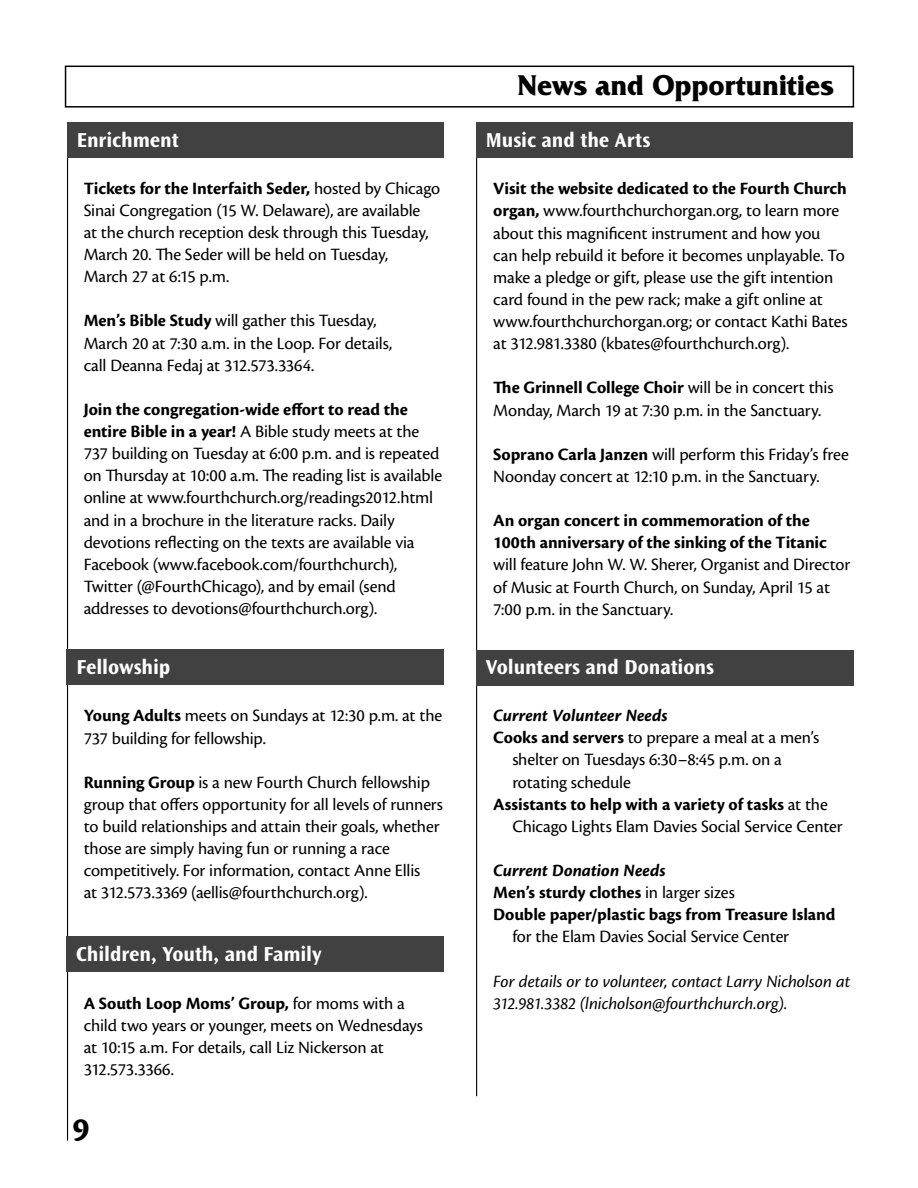
<style>
.page{position:relative;width:918px;height:1188px;background:#fff}
.page>*{position:absolute;margin:0;border:0;box-sizing:border-box;transform-origin:0 0}
.t1{font:700 34.5px "Cronos Pro";color:#000}
.t2{font:700 30px "Friz Quadrata Std";letter-spacing:.005em;color:#000;scale:.94 1}
.t3{font:700 21px "Ocean Sans Std";letter-spacing:-.005em;color:#fff}
.t4{font:18px/22.2px "Cronos Pro";letter-spacing:-.01em;color:#000}
.t5{font:700 18px/22.2px "Cronos Pro";letter-spacing:-.005em;color:#000}
.t6{font:italic 18px/22.2px "Cronos Pro";letter-spacing:-.005em;color:#000}
.t7{font:italic 700 18px "Cronos Pro";color:#000}
.s1{font-weight:700}
.s2{font-weight:400}
.s3{font-style:italic}
</style>
<div class="page">
<hr style="left:67px;top:157px;width:1px;height:984px;background:#000">
<div style="left:65px;top:66px;width:789px;height:42px;border:2px solid #000"></div>
<hr style="left:476px;top:123px;width:1px;height:973px;background:#000">
<div style="left:476px;top:123px;width:377px;height:35px;background:#414142"></div>
<div style="left:67px;top:123px;width:377px;height:35px;background:#414142"></div>
<div style="left:476px;top:650px;width:377px;height:35px;background:#414142"></div>
<div style="left:66px;top:936px;width:377px;height:36px;background:#414142"></div>
<div style="left:67px;top:649px;width:377px;height:36px;background:#414142"></div>
<p class="t3" style="left:77px;top:128px;width:103px">Enrichment</p>
<p class="t4" style="left:84px;top:177px;width:358px"><span class="s1">Tickets for the Interfaith Seder,</span> hosted by Chicago Sinai Congregation (15 W. Delaware), are available<br>at the church reception desk through this Tuesday, March 20. The Seder will be held on Tuesday,<br>March 27 at 6:15 p.m.</p>
<p class="t4" style="left:84px;top:310px;width:310px"><span class="s1">Men’s Bible Study</span> will gather this Tuesday,<br>March 20 at 7:30 a.m. in the Loop. For details, call Deanna Fedaj at 312.573.3364.</p>
<p class="t4" style="left:84px;top:398px;width:360px"><span class="s1">Join the congregation-wide effort to read the entire Bible in a year!</span> A Bible study meets at the 737 building on Tuesday at 6:00 p.m. and is repeated on Thursday at 10:00 a.m. The reading list is available online at www.fourthchurch.org/readings2012.html and in a brochure in the literature racks. Daily devotions reflecting on the texts are available via Facebook (www.facebook.com/fourthchurch), Twitter (@FourthChicago), and by email (send addresses to devotions@fourthchurch.org).</p>
<p class="t3" style="left:76px;top:655px;width:95px">Fellowship</p>
<p class="t4" style="left:84px;top:705px;width:360px"><span class="s1">Young Adults</span> meets on Sundays at 12:30 p.m. at the<br>737 building for fellowship.</p>
<p class="t4" style="left:84px;top:771px;width:361px"><span class="s1">Running Group</span> is a new Fourth Church fellowship group that offers opportunity for all levels of runners to build relationships and attain their goals, whether those are simply having fun or running a race competitively. For information, contact Anne Ellis<br>at 312.573.3369 (aellis@fourthchurch.org).</p>
<p class="t3" style="left:76px;top:942px;width:247px">Children, Youth, and Family</p>
<p class="t4" style="left:84px;top:992px;width:341px"><span class="s1">A South Loop Moms’ Group,</span> for moms with a child two years or younger, meets on Wednesdays at 10:15 a.m. For details, call Liz Nickerson at 312.573.3366.</p>
<h1 class="t1" style="left:73px;top:1110px;width:19px">9</h1>
<h2 class="t2" style="left:517px;top:68px;width:338px">News and Opportunities</h2>
<p class="t3" style="left:486px;top:128px;width:166px">Music and the Arts</p>
<p class="t4" style="left:493px;top:178px;width:356px"><span class="s1">Visit the website dedicated to the Fourth Church organ,</span> www.fourthchurchorgan.org, to learn more about this magnificent instrument and how you can help rebuild it before it becomes unplayable. To make a pledge or gift, please use the gift intention card found in the pew rack; make a gift online at www.fourthchurchorgan.org; or contact Kathi Bates at 312.981.3380 (kbates@fourthchurch.org).</p>
<p class="t4" style="left:493px;top:377px;width:342px"><span class="s1">The Grinnell College Choir</span> will be in concert this<br>Monday, March 19 at 7:30 p.m. in the Sanctuary.</p>
<p class="t4" style="left:493px;top:443px;width:357px"><span class="s1">Soprano Carla Janzen</span> will perform this Friday’s free<br>Noonday concert at 12:10 p.m. in the Sanctuary.</p>
<p class="t5" style="left:493px;top:510px;width:335px">An organ concert in commemoration of the<br>100th anniversary of the sinking of the Titanic</p>
<p class="t4" style="left:493px;top:554px;width:359px">will feature John W. W. Sherer, Organist and Director of Music at Fourth Church, on Sunday, April 15 at<br>7:00 p.m. in the Sanctuary.</p>
<p class="t3" style="left:486px;top:656px;width:229px">Volunteers and Donations</p>
<p class="t7" style="left:493px;top:705px;width:176px">Current Volunteer Needs</p>
<p class="t4" style="left:493px;top:727px;width:328px"><span class="s1">Cooks and servers</span> to prepare a meal at a men’s</p>
<p class="t4" style="left:512px;top:749px;width:271px">shelter on Tuesdays 6:30–8:45 p.m. on a</p>
<p class="t4" style="left:512px;top:771px;width:120px">rotating schedule</p>
<p class="t5" style="left:493px;top:793px;width:336px">Assistants to help with a variety of tasks <span class="s2">at the</span></p>
<p class="t4" style="left:512px;top:815px;width:332px">Chicago Lights Elam Davies Social Service Center</p>
<p class="t5" style="left:493px;top:860px;width:344px"><span class="s3">Current Donation Needs<br></span>Men’s sturdy clothes <span class="s2">in larger sizes<br></span>Double paper/plastic bags from Treasure Island</p>
<p class="t4" style="left:512px;top:926px;width:278px">for the Elam Davies Social Service Center</p>
<p class="t6" style="left:493px;top:970px;width:358px">For details or to volunteer, contact Larry Nicholson at<br>312.981.3382 (lnicholson@fourthchurch.org).</p>
</div>
